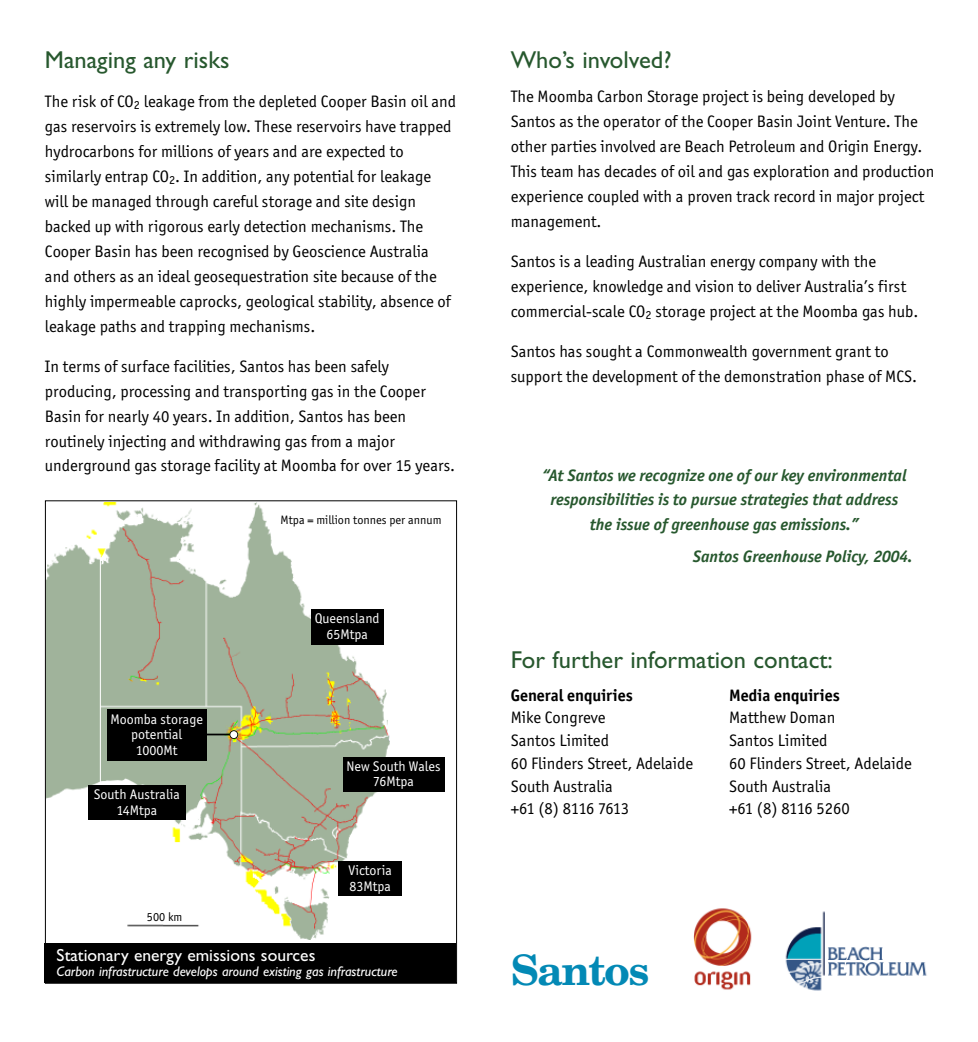
<style>
.page{position:relative;width:978px;height:1042px;background:#fff}
.page>*{position:absolute;margin:0;border:0;box-sizing:border-box;transform-origin:0 0}
.t1{font:42px "Santos";color:#0389b5}
.t2{font:24.5px "Gill Sans";color:#27582e}
.t3{font:17.5px "Gill Sans";color:#fff}
.t4{font:16.62px/25px "Officina San ITC";color:#000}
.t5{font:italic 700 16.62px/24.5px "Officina San ITC";color:#27582e;text-align:center}
.t6{font:700 16.62px "Officina San ITC";color:#000}
.t7{font:16.62px "Officina San ITC";letter-spacing:-.05em;color:#000}
.t8{font:16.62px "Officina San ITC";letter-spacing:-.02em;color:#000}
.t9{font:14px/15.8px "Officina San ITC";color:#fff;text-align:center}
.t10{font:italic 14px "Gill Sans";color:#fff}
.t11{font:12.25px "Officina San ITC";color:#000}
</style>
<div class="page">
<div style="left:45px;top:943px;width:411px;height:40px;background:#000"></div>
<img style="left:47px;top:502px;width:342px;height:437px">
<img style="left:693px;top:908px;width:59px;height:82px">
<img style="left:785px;top:911px;width:142px;height:80px">
<div style="left:230px;top:731px;width:8px;height:7px;background:#fff;border-radius:50%"></div>
<div style="left:229px;top:730px;width:9px;height:9px;border:2px solid #000;border-radius:50%"></div>
<div style="left:107px;top:710px;width:99px;height:51px;background:#000"></div>
<div style="left:311px;top:609px;width:72px;height:35px;background:#000"></div>
<hr style="left:199px;top:733px;width:31px;height:2px;background:#000">
<div style="left:339px;top:861px;width:63px;height:35px;background:#000"></div>
<div style="left:88px;top:785px;width:97px;height:35px;background:#000"></div>
<div style="left:343px;top:757px;width:101px;height:35px;background:#000"></div>
<h2 class="t2" style="left:45px;top:50px;width:186px">Managing any risks</h2>
<p class="t4" style="left:45px;top:89px;width:412px">The risk of CO<sub>2</sub> leakage from the depleted Cooper Basin oil and gas reservoirs is extremely low. These reservoirs have trapped hydrocarbons for millions of years and are expected to similarly entrap CO<sub>2</sub>. In addition, any potential for leakage will be managed through careful storage and site design backed up with rigorous early detection mechanisms. The Cooper Basin has been recognised by Geoscience Australia and others as an ideal geosequestration site because of the highly impermeable caprocks, geological stability, absence of leakage paths and trapping mechanisms.</p>
<p class="t4" style="left:45px;top:353px;width:411px">In terms of surface facilities, Santos has been safely producing, processing and transporting gas in the Cooper Basin for nearly 40 years. In addition, Santos has been routinely injecting and withdrawing gas from a major underground gas storage facility at Moomba for over 15 years.</p>
<p class="t11" style="left:280px;top:512px;width:162px">Mtpa = million tonnes per annum</p>
<p class="t9" style="left:110px;top:711px;width:94px">Moomba storage potential<br>1000Mt</p>
<p class="t9" style="left:94px;top:786px;width:87px">South Australia<br>14Mtpa</p>
<p class="t11" style="left:147px;top:909px;width:37px">500 km</p>
<p class="t9" style="left:315px;top:610px;width:66px">Queensland<br>65Mtpa</p>
<p class="t9" style="left:346px;top:758px;width:95px">New South Wales<br>76Mtpa</p>
<p class="t9" style="left:348px;top:862px;width:45px;text-align:left">Victoria<br>83Mtpa</p>
<p class="t3" style="left:57px;top:948px;width:260px">Stationary energy emissions sources</p>
<p class="t10" style="left:57px;top:965px;width:342px">Carbon infrastructure develops around existing gas infrastructure</p>
<h2 class="t2" style="left:510px;top:50px;width:162px">Who’s involved?</h2>
<p class="t4" style="left:510px;top:84px;width:425px">The Moomba Carbon Storage project is being developed by Santos as the operator of the Cooper Basin Joint Venture. The other parties involved are Beach Petroleum and Origin Energy.<br>This team has decades of oil and gas exploration and production experience coupled with a proven track record in major project management.</p>
<p class="t4" style="left:510px;top:249px;width:409px">Santos is a leading Australian energy company with the experience, knowledge and vision to deliver Australia’s first commercial-scale CO<sub>2</sub> storage project at the Moomba gas hub.</p>
<p class="t4" style="left:510px;top:338px;width:407px">Santos has sought a Commonwealth government grant to support the development of the demonstration phase of MCS.</p>
<p class="t5" style="left:541px;top:463px;width:366px">“At Santos we recognize one of our key environmental responsibilities is to pursue strategies that address the issue of greenhouse gas emissions.”</p>
<p class="t5" style="left:692px;top:544px;width:222px">Santos Greenhouse Policy, 2004.</p>
<h2 class="t2" style="left:510px;top:650px;width:324px">For further information contact:</h2>
<p class="t6" style="left:510px;top:685px;width:123px">General enquiries</p>
<p class="t6" style="left:729px;top:685px;width:112px">Media enquiries</p>
<p class="t4" style="left:510px;top:705px;width:96px">Mike Congreve</p>
<p class="t4" style="left:729px;top:705px;width:108px">Matthew Doman</p>
<p class="t4" style="left:510px;top:728px;width:100px">Santos Limited</p>
<p class="t4" style="left:729px;top:728px;width:100px">Santos Limited</p>
<p class="t4" style="left:510px;top:750px;width:184px">60 Flinders Street, Adelaide</p>
<p class="t4" style="left:729px;top:750px;width:184px">60 Flinders Street, Adelaide</p>
<p class="t4" style="left:510px;top:773px;width:104px">South Australia</p>
<p class="t4" style="left:729px;top:773px;width:104px">South Australia</p>
<p class="t7" style="left:510px;top:799px;width:120px">+61 (8) 8116 7613</p>
<p class="t8" style="left:729px;top:799px;width:122px">+61 (8) 8116 5260</p>
<h1 class="t1" style="left:510px;top:951px;width:140px">Santos</h1>
</div>
